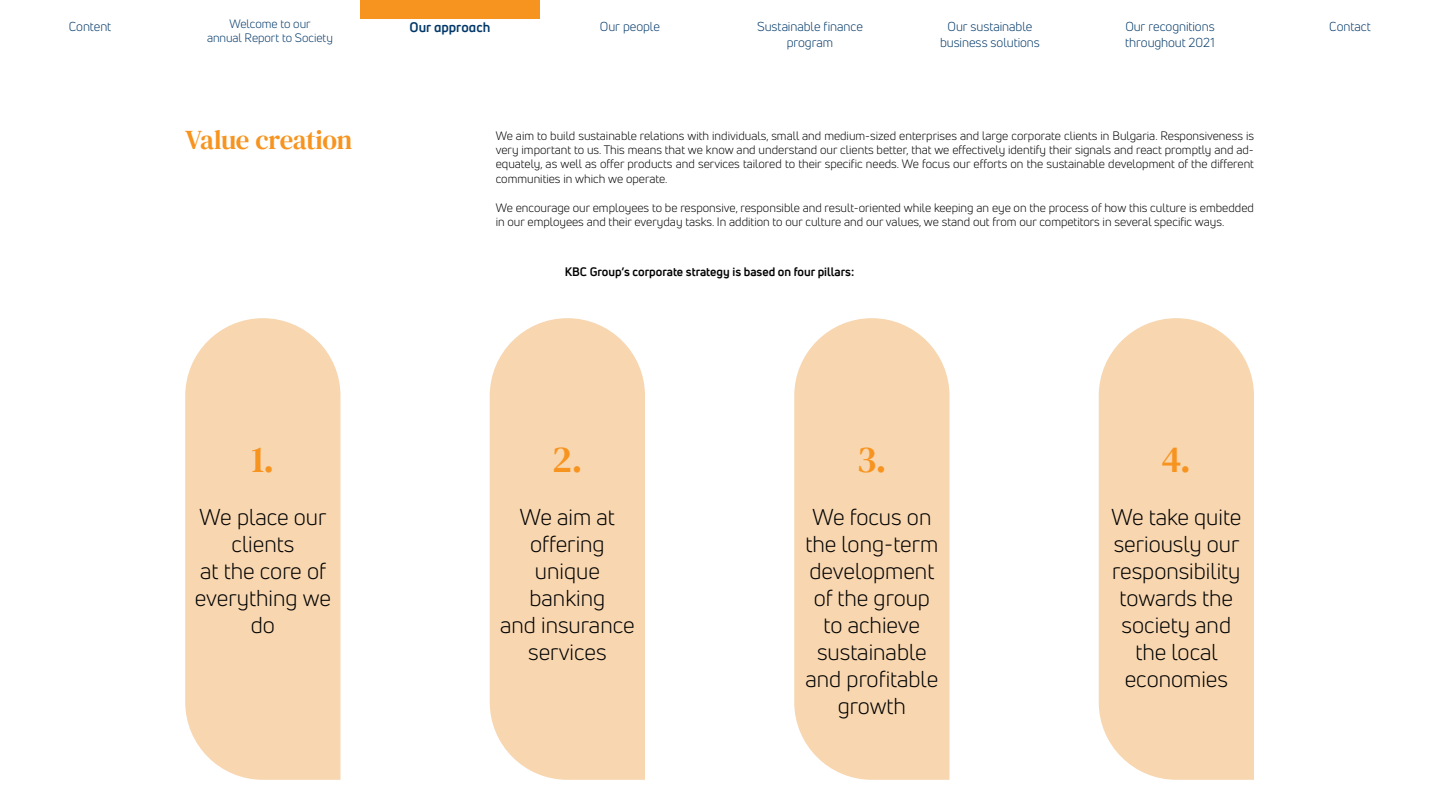
<style>
.page{position:relative;width:1440px;height:810px;background:#fff}
.page>*{position:absolute;margin:0;border:0;box-sizing:border-box;transform-origin:0 0}
.t1{font:37.5px "DM Serif Text";color:#f7941f}
.t2{font:27px "DM Serif Text";letter-spacing:-.015em;color:#f7941f}
.t3{font:22.5px/27px "Uni Neue";color:#000;text-align:center}
.t4{font:700 13.5px "Uni Neue";color:#003768}
.t5{font:12.75px/15.3px "Uni Neue";letter-spacing:-.005em;color:#003768;text-align:center}
.t6{font:12px/14.4px "Uni Neue";color:#000;text-align:justify}
.t7{font:700 12px "Uni Neue";color:#000}
.t8{font:12px/14.4px "Uni Neue";letter-spacing:-.005em;color:#003768;text-align:center}
</style>
<div class="page">
<svg style="left:794px;top:318px;width:156px;height:462px;fill:#f7d6b0"></svg>
<div style="left:490px;top:318px;width:155px;height:462px;background:#f7d6b0"></div>
<div style="left:185px;top:318px;width:155px;height:462px;background:#f7d6b0"></div>
<div style="left:1099px;top:318px;width:155px;height:462px;background:#f7d6b0"></div>
<div style="left:360px;top:0;width:180px;height:18px;background:#f7941f"></div>
<p class="t5" style="left:69px;top:19px;width:44px">Content</p>
<p class="t8" style="left:207px;top:16px;width:127px">Welcome to our<br>annual Report to Society</p>
<p class="t5" style="left:757px;top:19px;width:107px">Sustainable finance program</p>
<p class="t5" style="left:940px;top:19px;width:101px">Our sustainable business solutions</p>
<p class="t4" style="left:410px;top:19px;width:82px">Our approach</p>
<p class="t5" style="left:600px;top:19px;width:62px">Our people</p>
<p class="t5" style="left:1125px;top:19px;width:91px">Our recognitions</p>
<p class="t5" style="left:1329px;top:19px;width:43px">Contact</p>
<p class="t5" style="left:1125px;top:34px;width:91px">throughout 2021</p>
<h2 class="t2" style="left:185px;top:124px;width:168px">Value creation</h2>
<h1 class="t1" style="left:251px;top:437px;width:24px">1.</h1>
<h3 class="t3" style="left:195px;top:503px;width:138px">We place our clients<br>at the core of everything we do</h3>
<p class="t6" style="left:496px;top:128px;width:760px">We aim to build sustainable relations with individuals, small and medium-sized enterprises and large corporate clients in Bulgaria. Responsiveness is very important to us. This means that we know and understand our clients better, that we effectively identify their signals and react promptly and ad&shy;equately, as well as offer products and services tailored to their specific needs. We focus our efforts on the sustainable development of the different communities in which we operate.</p>
<p class="t6" style="left:496px;top:200px;width:760px">We encourage our employees to be responsive, responsible and result-oriented while keeping an eye on the process of how this culture is embedded in our employees and their everyday tasks. In addition to our culture and our values, we stand out from our competitors in several specific ways.</p>
<p class="t7" style="left:565px;top:264px;width:291px">KBC Group’s corporate strategy is based on four pillars:</p>
<h1 class="t1" style="left:552px;top:437px;width:32px">2.</h1>
<h3 class="t3" style="left:500px;top:503px;width:136px">We aim at offering unique banking<br>and insurance services</h3>
<h1 class="t1" style="left:857px;top:437px;width:31px">3.</h1>
<h3 class="t3" style="left:805px;top:503px;width:134px">We focus on thе long-term development of the group to achieve sustainable and profitable growth</h3>
<h1 class="t1" style="left:1162px;top:437px;width:31px">4.</h1>
<h3 class="t3" style="left:1111px;top:503px;width:132px">We take quite seriously our responsibility towards the society and the local economies</h3>
</div>
